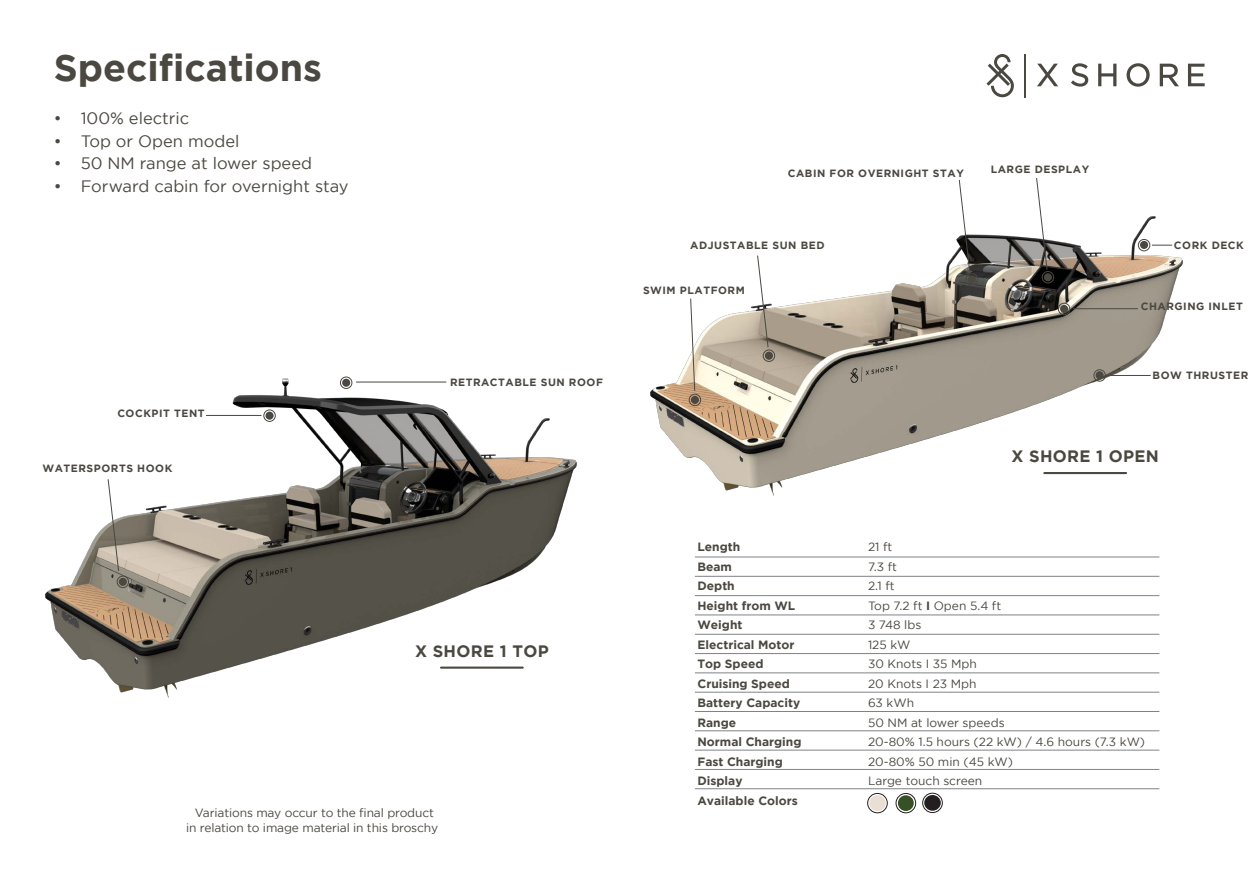
<style>
.page{position:relative;width:1259px;height:893px;background:#fff}
.page>*{position:absolute;margin:0;border:0;box-sizing:border-box;transform-origin:0 0}
.t1{font:700 37.5px "Gotham";color:#4a4840}
.t2{font:16.5px "Gotham";color:#4a4840}
.t3{font:700 16.5px "Gotham";letter-spacing:.02em;color:#4a4840}
.t4{font:12px/19.5px "Gotham";color:#4a4840}
.t5{font:700 12px/19.5px "Gotham";color:#4a4840}
.t6{font:700 10.5px "Gotham";letter-spacing:.05em;color:#4a4840}
.s1{color:#fff}
.s2{font-weight:700}
</style>
<div class="page">
<img style="left:45px;top:376px;width:532px;height:322px">
<hr style="left:441px;top:667px;width:82px;height:2px;background:#4a4840">
<hr style="left:356px;top:382px;width:90px;height:1px;background:#4a4840">
<div style="left:342px;top:379px;width:8px;height:8px;background:#4a4840;border-radius:50%"></div>
<div style="left:340px;top:377px;width:12px;height:12px;border:1px solid #4a4840;border-radius:50%"></div>
<div style="left:119px;top:578px;width:8px;height:8px;background:#4a4840;border-radius:50%"></div>
<div style="left:117px;top:576px;width:12px;height:12px;border:1px solid #4a4840;border-radius:50%"></div>
<svg style="left:108px;top:479px;width:11px;height:92px"></svg>
<div style="left:265px;top:412px;width:9px;height:8px;background:#4a4840;border-radius:50%"></div>
<div style="left:263px;top:410px;width:13px;height:12px;border:1px solid #4a4840;border-radius:50%"></div>
<hr style="left:206px;top:415px;width:55px;height:1px;background:#4a4840">
<svg style="left:1037px;top:64px;width:21px;height:22px"></svg>
<svg style="left:1071px;top:63px;width:17px;height:24px"></svg>
<svg style="left:1098px;top:64px;width:18px;height:22px"></svg>
<svg style="left:1126px;top:63px;width:23px;height:24px"></svg>
<svg style="left:1159px;top:64px;width:20px;height:22px"></svg>
<svg style="left:1188px;top:64px;width:16px;height:22px"></svg>
<svg style="left:986px;top:54px;width:28px;height:43px"></svg>
<hr style="left:1024px;top:54px;width:1px;height:43px;background:#4a4840">
<hr style="left:695px;top:557px;width:464px;height:1px;background:#808285">
<hr style="left:695px;top:576px;width:464px;height:1px;background:#808285">
<hr style="left:695px;top:595px;width:464px;height:1px;background:#808285">
<hr style="left:695px;top:615px;width:464px;height:1px;background:#808285">
<hr style="left:695px;top:634px;width:464px;height:1px;background:#808285">
<hr style="left:695px;top:653px;width:464px;height:1px;background:#808285">
<hr style="left:695px;top:673px;width:464px;height:1px;background:#808285">
<hr style="left:695px;top:692px;width:464px;height:1px;background:#808285">
<hr style="left:695px;top:711px;width:464px;height:1px;background:#808285">
<hr style="left:695px;top:730px;width:464px;height:1px;background:#808285">
<hr style="left:695px;top:750px;width:464px;height:1px;background:#808285">
<hr style="left:695px;top:769px;width:464px;height:1px;background:#808285">
<hr style="left:695px;top:788px;width:464px;height:1px;background:#808285">
<img style="left:650px;top:216px;width:533px;height:280px">
<div style="left:965px;top:273px;width:13px;height:12px;border:1px solid #4a4840;border-radius:50%"></div>
<div style="left:691px;top:396px;width:8px;height:8px;background:#4a4840;border-radius:50%"></div>
<div style="left:765px;top:352px;width:8px;height:8px;background:#4a4840;border-radius:50%"></div>
<div style="left:967px;top:275px;width:9px;height:8px;background:#4a4840;border-radius:50%"></div>
<div style="left:1140px;top:241px;width:8px;height:8px;background:#4a4840;border-radius:50%"></div>
<div style="left:1060px;top:305px;width:8px;height:8px;background:#4a4840;border-radius:50%"></div>
<div style="left:1095px;top:371px;width:8px;height:8px;background:#4a4840;border-radius:50%"></div>
<div style="left:763px;top:350px;width:12px;height:12px;border:1px solid #4a4840;border-radius:50%"></div>
<div style="left:689px;top:394px;width:12px;height:12px;border:1px solid #4a4840;border-radius:50%"></div>
<div style="left:1093px;top:369px;width:12px;height:13px;border:1px solid #4a4840;border-radius:50%"></div>
<div style="left:1058px;top:303px;width:12px;height:12px;border:1px solid #4a4840;border-radius:50%"></div>
<div style="left:1138px;top:239px;width:12px;height:12px;border:1px solid #4a4840;border-radius:50%"></div>
<hr style="left:1108px;top:375px;width:42px;height:1px;background:#4a4840">
<svg style="left:1152px;top:245px;width:20px;height:1px"></svg>
<hr style="left:1073px;top:308px;width:65px;height:1px;background:#4a4840">
<svg style="left:690px;top:298px;width:5px;height:93px"></svg>
<svg style="left:757px;top:255px;width:11px;height:93px"></svg>
<svg style="left:958px;top:179px;width:12px;height:93px"></svg>
<svg style="left:1036px;top:178px;width:11px;height:92px"></svg>
<div style="left:1044px;top:273px;width:8px;height:8px;background:#4a4840;border-radius:50%"></div>
<div style="left:1041px;top:271px;width:13px;height:12px;border:1px solid #4a4840;border-radius:50%"></div>
<div style="left:869px;top:795px;width:16px;height:16px;background:#e9dfd4;border-radius:50%"></div>
<div style="left:898px;top:795px;width:15px;height:16px;background:#365126;border-radius:50%"></div>
<div style="left:924px;top:795px;width:16px;height:16px;background:#231f20;border-radius:50%"></div>
<div style="left:867px;top:793px;width:20px;height:20px;border:1px solid #231f20;border-radius:50%"></div>
<div style="left:896px;top:793px;width:20px;height:20px;border:1px solid #231f20;border-radius:50%"></div>
<div style="left:922px;top:793px;width:20px;height:20px;border:1px solid #231f20;border-radius:50%"></div>
<p class="t1" style="left:54px;top:46px;width:270px">Specifications</p>
<p class="t2" style="left:54px;top:109px;width:137px">• 100% electric</p>
<p class="t2" style="left:54px;top:132px;width:187px">• Top or Open model</p>
<p class="t2" style="left:54px;top:154px;width:260px">• 50 NM range at lower speed</p>
<p class="t2" style="left:54px;top:177px;width:296px">• Forward cabin for overnight stay</p>
<p class="t6" style="left:117px;top:407px;width:89px">COCKPIT TENT</p>
<p class="t6" style="left:42px;top:462px;width:131px">WATERSPORTS HOOK</p>
<p class="t6" style="left:450px;top:377px;width:154px">RETRACTABLE SUN ROOF</p>
<p class="t3" style="left:415px;top:641px;width:135px">X SHORE 1 TOP</p>
<p class="t4" style="left:195px;top:803px;width:241px">Variations may occur to the final product</p>
<p class="t4" style="left:186px;top:818px;width:258px">in relation to image material in this broschy<span class="s1">r</span></p>
<p class="t6" style="left:788px;top:168px;width:177px">CABIN FOR OVERNIGHT STAY</p>
<p class="t6" style="left:690px;top:239px;width:136px">ADJUSTABLE SUN BED</p>
<p class="t6" style="left:643px;top:285px;width:103px">SWIM PLATFORM</p>
<p class="t6" style="left:990px;top:164px;width:100px">LARGE DESPLAY</p>
<p class="t6" style="left:1174px;top:239px;width:71px">CORK DECK</p>
<p class="t6" style="left:1140px;top:300px;width:104px">CHARGING INLET</p>
<p class="t6" style="left:1152px;top:370px;width:97px">BOW THRUSTER</p>
<p class="t3" style="left:1011px;top:447px;width:149px">X SHORE 1 OPEN</p>
<p class="t5" style="left:697px;top:537px;width:44px">Length</p>
<p class="t5" style="left:697px;top:556px;width:36px">Beam</p>
<p class="t5" style="left:697px;top:576px;width:39px">Depth</p>
<p class="t5" style="left:697px;top:595px;width:99px">Height from WL</p>
<p class="t5" style="left:697px;top:615px;width:46px">Weight</p>
<p class="t5" style="left:697px;top:634px;width:99px">Electrical Motor</p>
<p class="t5" style="left:697px;top:654px;width:68px">Top Speed</p>
<p class="t5" style="left:697px;top:673px;width:94px">Cruising Speed</p>
<p class="t5" style="left:697px;top:693px;width:104px">Battery Capacity</p>
<p class="t5" style="left:697px;top:712px;width:40px">Range</p>
<p class="t5" style="left:697px;top:732px;width:105px">Normal Charging</p>
<p class="t5" style="left:697px;top:751px;width:87px">Fast Charging</p>
<p class="t5" style="left:697px;top:771px;width:102px">Display<br>Available Colors</p>
<p class="t4" style="left:868px;top:537px;width:26px">21 ft</p>
<p class="t4" style="left:868px;top:557px;width:31px">7.3 ft</p>
<p class="t4" style="left:868px;top:576px;width:28px">2.1 ft</p>
<p class="t4" style="left:868px;top:596px;width:135px">Top 7.2 ft <span class="s2">I</span> Open 5.4 ft</p>
<p class="t4" style="left:868px;top:615px;width:55px">3 748 lbs</p>
<p class="t4" style="left:868px;top:635px;width:44px">125 kW</p>
<p class="t4" style="left:868px;top:654px;width:110px">30 Knots I 35 Mph</p>
<p class="t4" style="left:868px;top:674px;width:110px">20 Knots I 23 Mph</p>
<p class="t4" style="left:868px;top:693px;width:48px">63 kWh</p>
<p class="t4" style="left:868px;top:713px;width:138px">50 NM at lower speeds</p>
<p class="t4" style="left:868px;top:732px;width:279px">20-80% 1.5 hours (22 kW) / 4.6 hours (7.3 kW)<br>20-80% 50 min (45 kW)</p>
<p class="t4" style="left:868px;top:771px;width:116px">Large touch screen</p>
</div>
